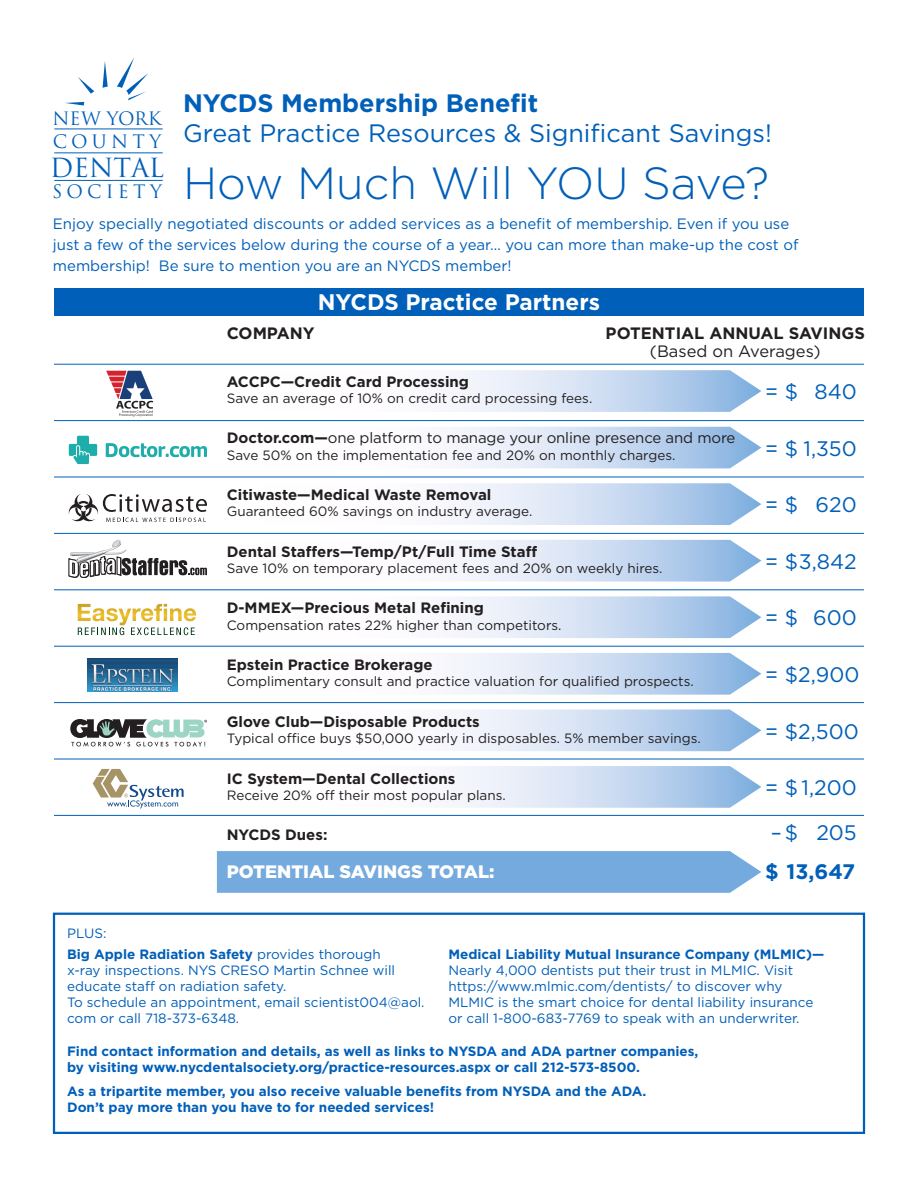
<style>
.page{position:relative;width:918px;height:1188px;background:#fff}
.page>*{position:absolute;margin:0;border:0;box-sizing:border-box;transform-origin:0 0}
.t1{font:300 45px "Gotham";color:#005fb9}
.t2{font:25.65px "Trajan Pro";color:#005fb9}
.t3{font:25.2px "Gotham";color:#005fb9}
.t4{font:700 25.2px "Gotham";color:#005fb9}
.t5{font:700 22.5px "Gotham";color:#fff}
.Company_Savings{font:21px "Gotham";color:#005fb9}
.t6{font:700 21px "Gotham";color:#005fb9}
.Company_Nane{font:900 18px "Gotham";color:#fff}
.t7{font:18px/23px "Trajan Pro";letter-spacing:.125em;color:#005fb9}
.t8{font:18px "Trajan Pro";letter-spacing:.23em;color:#005fb9}
.t9{font:700 16.5px/18px "Gotham";color:#231f20;text-align:center}
.t10{font:15px/21px "Gotham";color:#005fb9}
.Company_Nane-2{font:700 15px "Gotham";color:#231f20}
.Company_Nane-3{font:15px "Gotham";letter-spacing:-.01em;color:#231f20}
.t11{font:13.5px/16.2px "Gotham";color:#005fb9}
.Company_Savings-2{font:13.5px "Gotham";color:#231f20}
.t12{font:700 13.5px/16.2px "Gotham";color:#005fb9}
.s1{font-weight:400}
.s2{font-weight:700}
</style>
<div class="page">
<svg style="left:459px;top:370px;width:302px;height:42px"></svg>
<svg style="left:459px;top:427px;width:302px;height:41px"></svg>
<svg style="left:459px;top:483px;width:302px;height:42px"></svg>
<svg style="left:459px;top:540px;width:302px;height:42px"></svg>
<svg style="left:459px;top:596px;width:302px;height:42px"></svg>
<svg style="left:459px;top:653px;width:302px;height:42px"></svg>
<svg style="left:459px;top:710px;width:302px;height:41px"></svg>
<svg style="left:459px;top:766px;width:302px;height:42px"></svg>
<svg style="left:217px;top:851px;width:544px;height:42px;background:#78acde"></svg>
<hr style="left:54px;top:364px;width:810px;height:1px;background:#005fb9">
<hr style="left:54px;top:420px;width:810px;height:1px;background:#005fb9">
<hr style="left:54px;top:477px;width:810px;height:1px;background:#005fb9">
<hr style="left:54px;top:533px;width:810px;height:1px;background:#005fb9">
<hr style="left:54px;top:589px;width:810px;height:1px;background:#005fb9">
<hr style="left:54px;top:646px;width:810px;height:1px;background:#005fb9">
<hr style="left:54px;top:702px;width:810px;height:1px;background:#005fb9">
<hr style="left:54px;top:759px;width:810px;height:1px;background:#005fb9">
<hr style="left:54px;top:815px;width:810px;height:1px;background:#005fb9">
<div style="left:53px;top:913px;width:812px;height:221px;border:2px solid #005fb9"></div>
<svg style="left:106px;top:371px;width:47px;height:46px"></svg>
<svg style="left:69px;top:540px;width:138px;height:38px"></svg>
<svg style="left:106px;top:443px;width:101px;height:14px"></svg>
<svg style="left:69px;top:436px;width:28px;height:28px"></svg>
<img style="left:88px;top:658px;width:89px;height:34px">
<svg style="left:70px;top:719px;width:137px;height:28px"></svg>
<svg style="left:93px;top:769px;width:91px;height:40px"></svg>
<svg style="left:78px;top:604px;width:118px;height:31px"></svg>
<svg style="left:69px;top:494px;width:138px;height:28px"></svg>
<svg style="left:65px;top:102px;width:19px;height:4px"></svg>
<svg style="left:78px;top:77px;width:16px;height:17px"></svg>
<svg style="left:103px;top:61px;width:5px;height:27px"></svg>
<svg style="left:117px;top:58px;width:31px;height:42px"></svg>
<hr style="left:54px;top:129px;width:109px;height:1px;background:#005fb9">
<hr style="left:54px;top:153px;width:109px;height:1px;background:#005fb9">
<hr style="left:54px;top:180px;width:109px;height:1px;background:#005fb9">
<div style="left:54px;top:288px;width:810px;height:28px;background:#005fb9"></div>
<p class="t4" style="left:183px;top:86px;width:357px">NYCDS Membership Benefit</p>
<p class="t3" style="left:183px;top:117px;width:590px">Great Practice Resources &amp; Significant Savings!</p>
<p class="t1" style="left:183px;top:154px;width:588px">How Much Will YOU Save?</p>
<p class="t10" style="left:53px;top:213px;width:747px">Enjoy specially negotiated discounts or added services as a benefit of membership. Even if you use just a few of the services below during the course of a year… you can more than make-up the cost of membership! Be sure to mention you are an NYCDS member!</p>
<p class="t7" style="left:52px;top:107px;width:111px">NEW YORK<br>COUNTY</p>
<p class="t2" style="left:50px;top:151px;width:116px">DENTAL</p>
<p class="t8" style="left:52px;top:180px;width:111px">SOCIETY</p>
<p class="t5" style="left:318px;top:288px;width:284px">NYCDS Practice Partners</p>
<p class="t9" style="left:227px;top:324px;width:89px">COMPANY</p>
<p class="t9" style="left:606px;top:324px;width:261px">POTENTIAL ANNUAL SAVINGS <span class="s1">(Based on Averages)</span></p>
<p class="Company_Nane-2" style="left:227px;top:371px;width:244px">ACCPC—Credit Card Processing</p>
<p class="Company_Savings-2" style="left:227px;top:389px;width:367px">Save an average of 10% on credit card processing fees.</p>
<p class="Company_Nane-3" style="left:227px;top:428px;width:510px"><span class="s2">Doctor.com—</span>one platform to manage your online presence and more</p>
<p class="Company_Savings-2" style="left:227px;top:446px;width:450px">Save 50% on the implementation fee and 20% on monthly charges.</p>
<p class="Company_Nane-2" style="left:227px;top:485px;width:266px">Citiwaste—Medical Waste Removal</p>
<p class="Company_Savings-2" style="left:227px;top:503px;width:307px">Guaranteed 60% savings on industry average.</p>
<p class="Company_Nane-2" style="left:227px;top:542px;width:312px">Dental Staffers—Temp/Pt/Full Time Staff</p>
<p class="Company_Savings-2" style="left:227px;top:560px;width:437px">Save 10% on temporary placement fees and 20% on weekly hires.</p>
<p class="Company_Nane-2" style="left:227px;top:598px;width:259px">D-MMEX—Precious Metal Refining</p>
<p class="Company_Savings-2" style="left:227px;top:616px;width:336px">Compensation rates 22% higher than competitors.</p>
<p class="Company_Nane-2" style="left:227px;top:655px;width:207px">Epstein Practice Brokerage</p>
<p class="Company_Savings-2" style="left:227px;top:673px;width:468px">Complimentary consult and practice valuation for qualified prospects.</p>
<p class="Company_Nane-2" style="left:227px;top:712px;width:255px">Glove Club—Disposable Products</p>
<p class="Company_Savings-2" style="left:227px;top:730px;width:476px">Typical office buys $50,000 yearly in disposables. 5% member savings.</p>
<p class="Company_Nane-2" style="left:227px;top:768px;width:230px">IC System—Dental Collections</p>
<p class="Company_Savings-2" style="left:227px;top:786px;width:280px">Receive 20% off their most popular plans.</p>
<p class="Company_Nane-2" style="left:227px;top:825px;width:102px">NYCDS Dues:</p>
<p class="Company_Nane" style="left:227px;top:860px;width:269px">POTENTIAL SAVINGS TOTAL:</p>
<p class="Company_Savings" style="left:765px;top:378px;width:93px">= $ 840</p>
<p class="Company_Savings" style="left:765px;top:435px;width:93px">= $ 1,350</p>
<p class="Company_Savings" style="left:765px;top:491px;width:93px">= $ 620</p>
<p class="Company_Savings" style="left:765px;top:548px;width:93px">= $3,842</p>
<p class="Company_Savings" style="left:765px;top:605px;width:93px">= $ 600</p>
<p class="Company_Savings" style="left:765px;top:661px;width:96px">= $2,900</p>
<p class="Company_Savings" style="left:765px;top:718px;width:95px">= $2,500</p>
<p class="Company_Savings" style="left:765px;top:775px;width:93px">= $ 1,200</p>
<p class="Company_Savings" style="left:771px;top:819px;width:88px">–$ 205</p>
<p class="t6" style="left:765px;top:857px;width:92px">$ 13,647</p>
<p class="t11" style="left:67px;top:924px;width:41px">PLUS:</p>
<p class="t11" style="left:67px;top:945px;width:359px"><span class="s2">Big Apple Radiation Safety</span> provides thorough<br>x-ray inspections. NYS CRESO Martin Schnee will educate staff on radiation safety.<br>To schedule an appointment, email scientist004@aol. com or call 718-373-6348.</p>
<p class="t11" style="left:448px;top:945px;width:377px"><span class="s2">Medical Liability Mutual Insurance Company (MLMIC)— </span>Nearly 4,000 dentists put their trust in MLMIC. Visit https://www.mlmic.com/dentists/ to discover why MLMIC is the smart choice for dental liability insurance or call 1-800-683-7769 to speak with an underwriter.</p>
<p class="t12" style="left:67px;top:1043px;width:633px">Find contact information and details, as well as links to NYSDA and ADA partner companies, by visiting www.nycdentalsociety.org/practice-resources.aspx or call 212-573-8500.</p>
<p class="t12" style="left:67px;top:1083px;width:581px">As a tripartite member, you also receive valuable benefits from NYSDA and the ADA.<br>Don’t pay more than you have to for needed services!</p>
</div>
